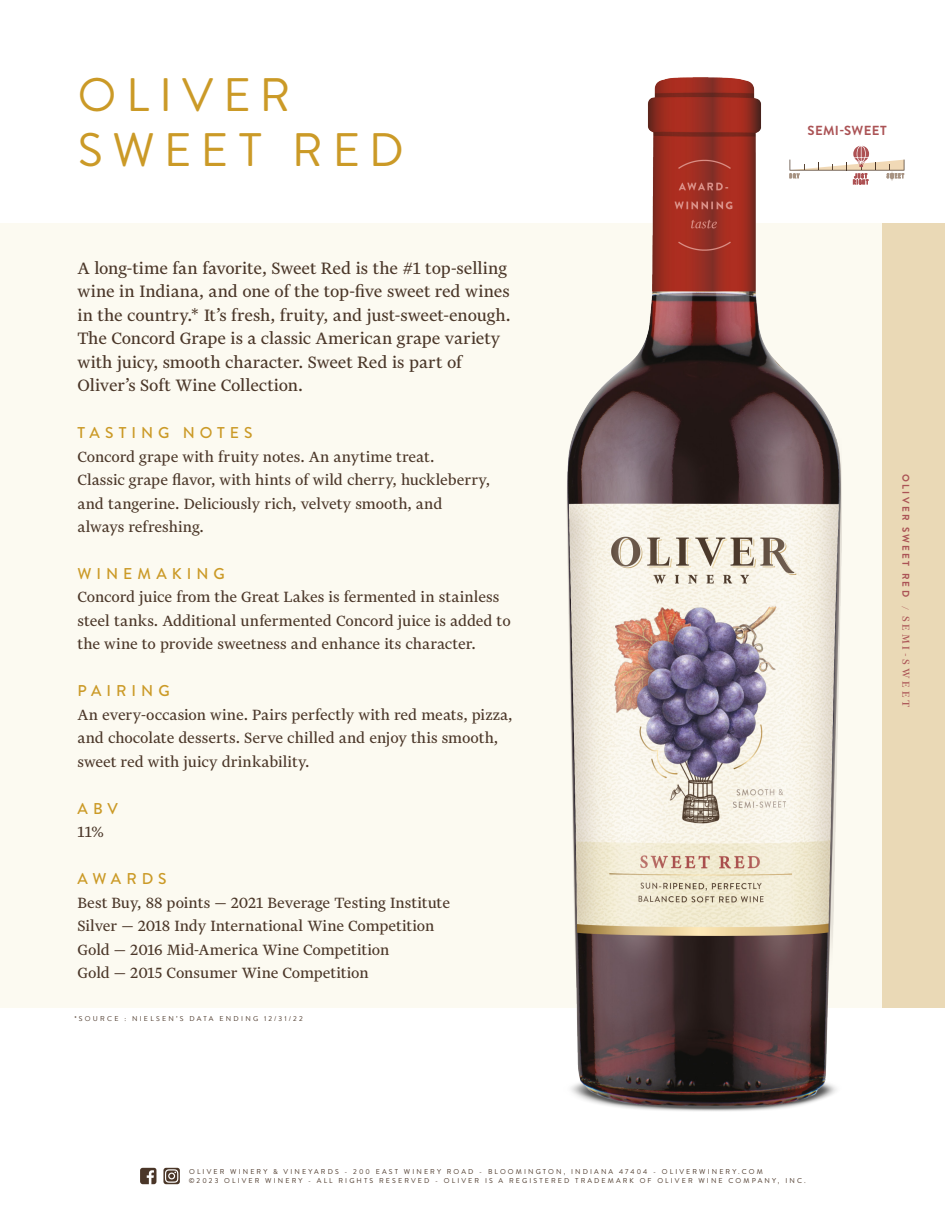
<style>
.page{position:relative;width:945px;height:1215px;background:#fff}
.page>*{position:absolute;margin:0;border:0;box-sizing:border-box;transform-origin:0 0}
.t1{font:46.95px "Brandon Grotesque";letter-spacing:.205em;color:#cb9a27}
.t2{font:19.5px/23.4px "Financier Text";letter-spacing:-.005em;color:#4a3628}
.t3{font:17.55px/23.4px "Financier Text";letter-spacing:-.005em;color:#4a3628}
.t4{font:500 15.6px "Brandon Grotesque";letter-spacing:.32em;color:#cb9a27}
.t5{font:700 13.2px "Brandon Grotesque";letter-spacing:.025em;color:#ab5355}
.t6{font:700 9.75px "Brandon Grotesque";letter-spacing:.24em;color:#ab5355}
.t7{font:7.05px "Brandon Grotesque";letter-spacing:.3em;color:#4a3628}
.t8{font:7.05px "Brandon Grotesque Office";letter-spacing:.32em;color:#4a3628}
.s1{font-family:"Financier Display"}
.s2{font-family:"Financier Display";font-weight:400;font-size:13.65px}
</style>
<div class="page">
<div style="left:0;top:223px;width:945px;height:785px;background:#fcfaf1"></div>
<div style="left:883px;top:223px;width:62px;height:785px;background:#ead9b6"></div>
<img style="left:567px;top:77px;width:274px;height:1034px">
<svg style="left:140px;top:1168px;width:16px;height:16px"></svg>
<svg style="left:163px;top:1168px;width:17px;height:16px"></svg>
<svg style="left:789px;top:146px;width:115px;height:38px"></svg>
<p class="t1" style="left:78px;top:63px;width:214px">OLIVER</p>
<p class="t1" style="left:78px;top:118px;width:328px">SWEET RED</p>
<p class="t2" style="left:78px;top:256px;width:435px">A long-time fan favorite, Sweet Red is the #1 top-selling wine in Indiana, and one of the top-five sweet red wines in the country.* It’s fresh, fruity, and just-sweet-enough.<br>The Concord Grape is a classic American grape variety with juicy, smooth character. Sweet Red is part of Oliver’s Soft Wine Collection.</p>
<p class="t4" style="left:78px;top:422px;width:176px">TASTING NOTES</p>
<p class="t3" style="left:78px;top:445px;width:359px">Concord grape with fruity notes. An anytime treat.</p>
<p class="t3" style="left:78px;top:468px;width:414px">Classic grape flavor, with hints of wild cherry, huckleberry, and tangerine. Deliciously rich, velvety smooth, and</p>
<p class="t3" style="left:78px;top:515px;width:128px">always refreshing.</p>
<p class="t4" style="left:78px;top:563px;width:149px">WINEMAKING</p>
<p class="t3" style="left:78px;top:586px;width:435px">Concord juice from the Great Lakes is fermented in stainless steel tanks. Additional unfermented Concord juice is added to the wine to provide sweetness and enhance its character.</p>
<p class="t4" style="left:78px;top:680px;width:94px">PAIRING</p>
<p class="t3" style="left:78px;top:703px;width:437px">An every-occasion wine. Pairs perfectly with red meats, pizza, and chocolate desserts. Serve chilled and enjoy this smooth, sweet red with juicy drinkability.</p>
<p class="t4" style="left:78px;top:798px;width:42px">ABV</p>
<p class="t3" style="left:78px;top:820px;width:28px">11%</p>
<p class="t4" style="left:78px;top:868px;width:91px">AWARDS</p>
<p class="t3" style="left:78px;top:891px;width:374px">Best Buy, 88 points — 2021 Beverage Testing Institute</p>
<p class="t3" style="left:78px;top:914px;width:358px">Silver — 2018 Indy International Wine Competition</p>
<p class="t3" style="left:78px;top:938px;width:313px">Gold — 2016 Mid-America Wine Competition</p>
<p class="t3" style="left:78px;top:961px;width:293px">Gold — 2015 Consumer Wine Competition</p>
<p class="t8" style="left:74px;top:1014px;width:230px">*SOURCE : NIELSEN’S DATA ENDING 12/31/22</p>
<p class="t5" style="left:808px;top:121px;width:81px">SEMI-SWEET</p>
<p class="t6" style="left:913px;top:474px;width:235px;rotate:90deg">OLIVER SWEET RED <span class="s1">/</span> <span class="s2">semi-sweet</span></p>
<p class="t7" style="left:189px;top:1167px;width:575px">OLIVER WINERY &amp; VINEYARDS - 200 EAST WINERY ROAD - BLOOMINGTON, INDIANA 47404 - OLIVERWINERY.COM</p>
<p class="t7" style="left:189px;top:1176px;width:619px">©2023 OLIVER WINERY - ALL RIGHTS RESERVED - OLIVER IS A REGISTERED TRADEMARK OF OLIVER WINE COMPANY, INC.</p>
</div>
